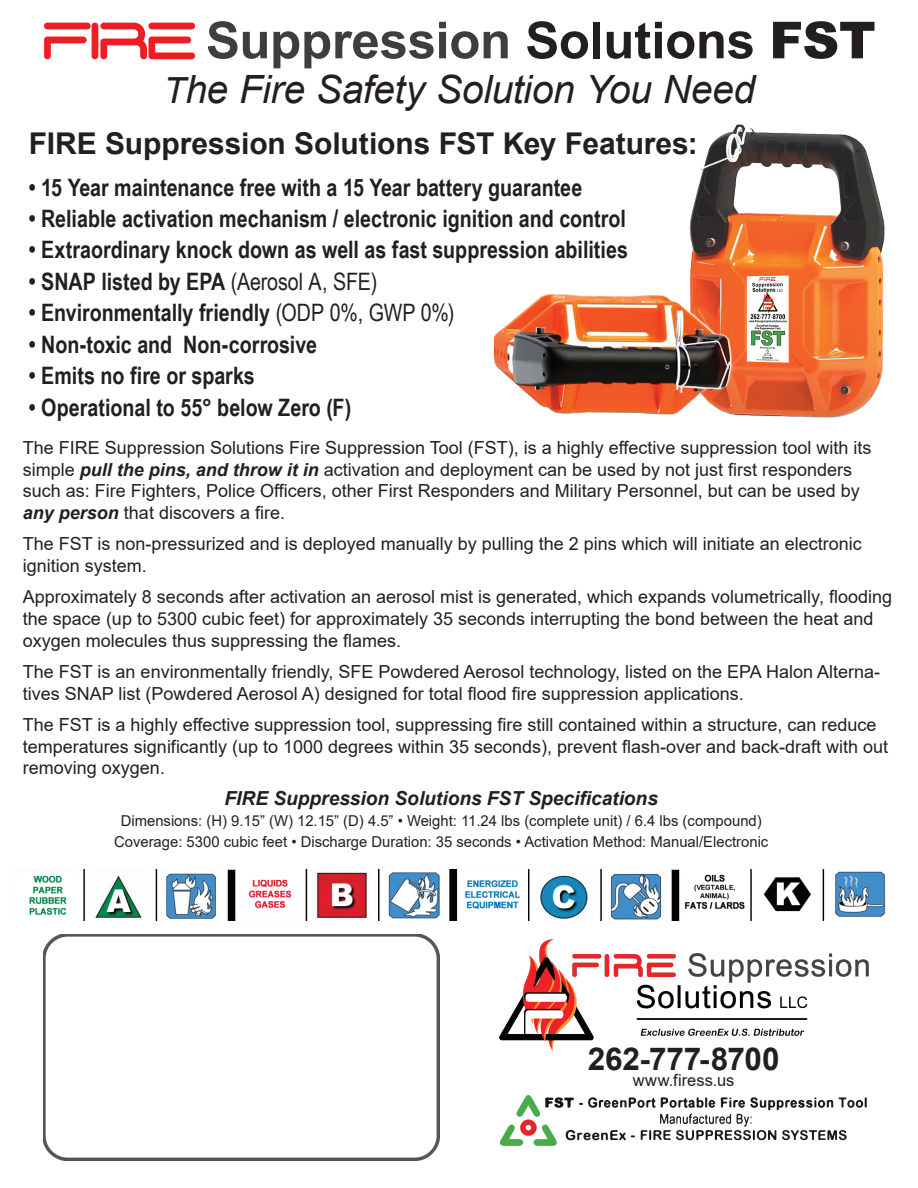
<style>
.page{position:relative;width:918px;height:1188px;background:#fff}
.page>*{position:absolute;margin:0;border:0;box-sizing:border-box;transform-origin:0 0}
.t1{font:700 51px "Arial";letter-spacing:-.005em;color:#3e3e3f}
.t2{font:italic 39px "Arial";letter-spacing:-.01em;color:#231f20}
.t3{font:700 31.5px "Arial";letter-spacing:-.005em;color:#231f20}
.t4{font:700 30px "Arial";letter-spacing:-.005em;color:#231f20}
.t5{font:700 24px "Arial Narrow";color:#231f20}
.t6{font:italic 700 19.35px "Arial";color:#231f20}
.t7{font:18px/21.6px "Arial";color:#231f20}
.t8{font:16.5px "Arial";letter-spacing:.005em;color:#231f20}
.t9{font:15px/21px "Arial";color:#231f20;text-align:center}
.s1{font-family:"D3 Euronism Bold";font-weight:400;color:#ee1d23}
.s2{color:#231f20}
.s3{font-weight:900;color:#231f20}
.s4{font-size:36px}
.s5{font-weight:400}
.s6{font-weight:700;font-style:italic}
</style>
<div class="page">
<img style="left:44px;top:934px;width:396px;height:226px">
<svg style="left:847px;top:1100px;width:8px;height:8px"></svg>
<svg style="left:858px;top:1097px;width:9px;height:11px"></svg>
<svg style="left:499px;top:1095px;width:353px;height:51px"></svg>
<img style="left:29px;top:869px;width:857px;height:51px">
<img style="left:500px;top:940px;width:368px;height:112px">
<img style="left:494px;top:125px;width:391px;height:292px">
<h1 class="t1" style="left:43px;top:4px;width:835px"><span class="s1">FIRE</span> Suppression <span class="s2">Solutions</span> <span class="s3">FST</span></h1>
<h2 class="t2" style="left:164px;top:64px;width:593px"><span class="s4">T</span>he Fire Safety Solution You Need</h2>
<h3 class="t4" style="left:29px;top:122px;width:670px">FIRE Suppression Solutions FST Key Features:</h3>
<h3 class="t5" style="left:29px;top:169px;width:555px">• 15 Year maintenance free with a 15 Year battery guarantee</h3>
<h3 class="t5" style="left:29px;top:200px;width:598px">• Reliable activation mechanism / electronic ignition and control</h3>
<h3 class="t5" style="left:29px;top:232px;width:601px">• Extraordinary knock down as well as fast suppression abilities</h3>
<h3 class="t5" style="left:29px;top:263px;width:350px">• SNAP listed by EPA <span class="s5">(Aerosol A, SFE)</span></h3>
<h3 class="t5" style="left:29px;top:295px;width:427px">• Environmentally friendly <span class="s5">(ODP 0%, GWP 0%)</span></h3>
<h3 class="t5" style="left:29px;top:326px;width:290px">• Non-toxic and Non-corrosive</h3>
<h3 class="t5" style="left:29px;top:358px;width:227px">• Emits no fire or sparks</h3>
<h3 class="t5" style="left:29px;top:389px;width:324px">• Operational to 55° below Zero (F)</h3>
<p class="t7" style="left:23px;top:437px;width:850px">The FIRE Suppression Solutions Fire Suppression Tool (FST), is a highly effective suppression tool with its simple <span class="s6">pull the pins, and throw it in</span> activation and deployment can be used by not just first responders such as: Fire Fighters, Police Officers, other First Responders and Military Personnel, but can be used by <span class="s6">any person</span> that discovers a fire.</p>
<p class="t7" style="left:23px;top:533px;width:840px">The FST is non-pressurized and is deployed manually by pulling the 2 pins which will initiate an electronic ignition system.</p>
<p class="t7" style="left:23px;top:586px;width:871px">Approximately 8 seconds after activation an aerosol mist is generated, which expands volumetrically, flooding the space (up to 5300 cubic feet) for approximately 35 seconds interrupting the bond between the heat and oxygen molecules thus suppressing the flames.</p>
<p class="t7" style="left:23px;top:661px;width:859px">The FST is an environmentally friendly, SFE Powdered Aerosol technology, listed on the EPA Halon Alterna&shy;tives SNAP list (Powdered Aerosol A) designed for total flood fire suppression applications.</p>
<p class="t7" style="left:23px;top:714px;width:867px">The FST is a highly effective suppression tool, suppressing fire still contained within a structure, can reduce temperatures significantly (up to 1000 degrees within 35 seconds), prevent flash-over and back-draft with out removing oxygen.</p>
<p class="t6" style="left:225px;top:785px;width:435px">FIRE Suppression Solutions FST Specifications</p>
<p class="t9" style="left:114px;top:810px;width:656px">Dimensions: (H) 9.15” (W) 12.15” (D) 4.5” • Weight: 11.24 lbs (complete unit) / 6.4 lbs (compound)<br>Coverage: 5300 cubic feet • Discharge Duration: 35 seconds • Activation Method: Manual/Electronic</p>
<h3 class="t3" style="left:588px;top:1037px;width:193px">262-777-8700</h3>
<p class="t8" style="left:633px;top:1069px;width:103px">www.firess.us</p>
</div>
